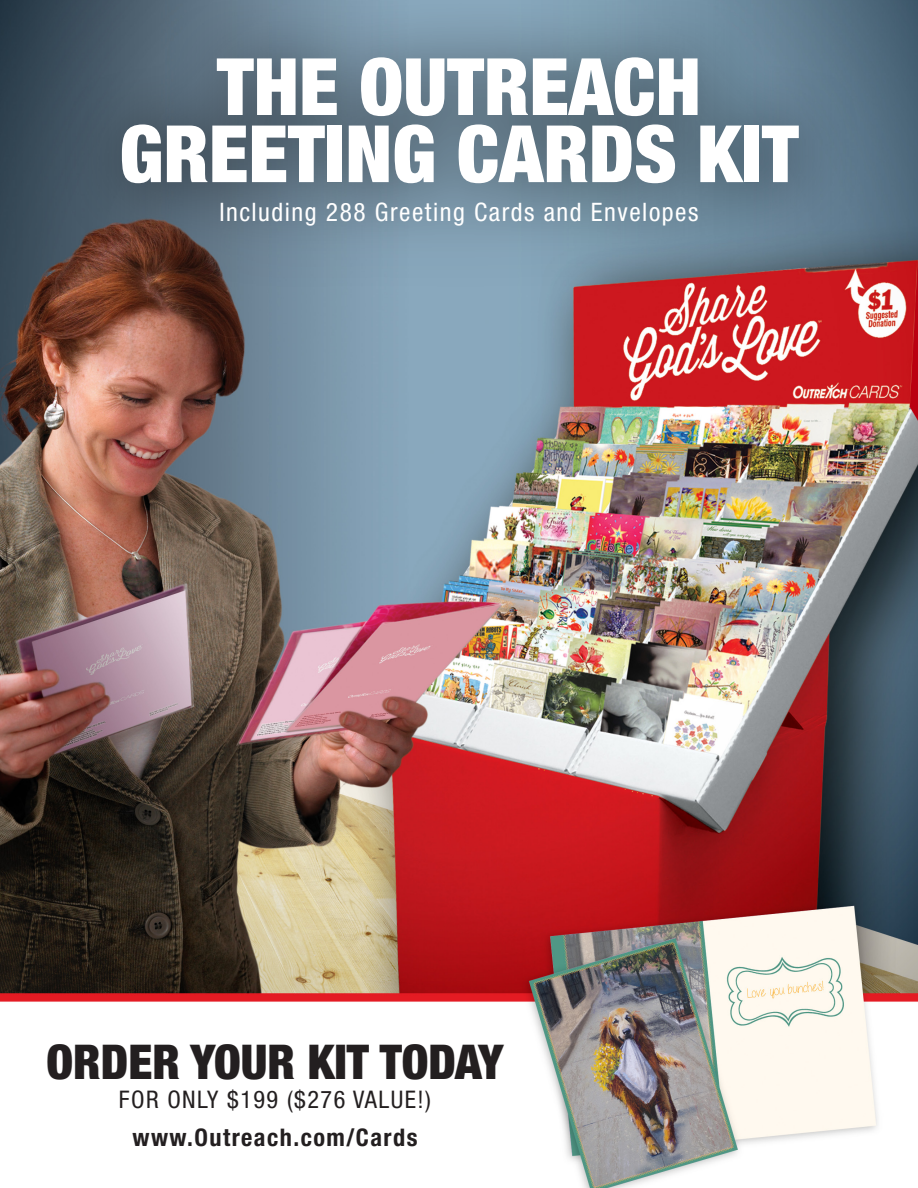
<style>
.page{position:relative;width:918px;height:1188px;background:#fff}
.page>*{position:absolute;margin:0;border:0;box-sizing:border-box;transform-origin:0 0}
.Headline{font:900 condensed 79.2px "Helvetica Neue LT Std";color:#fff}
.Headline-2{font:900 condensed 48px "Helvetica Neue LT Std";color:#231f20}
.Headline-3{font:condensed 25.5px "Helvetica Neue LT Std";letter-spacing:.06em;color:#fff}
.Headline-4{font:condensed 24.3px "Helvetica Neue LT Std";letter-spacing:.06em;color:#231f20}
.Headline-5{font:700 condensed 24.3px "Helvetica Neue LT Std";letter-spacing:.06em;color:#231f20}
</style>
<div class="page">
<img style="left:0;top:0;width:918px;height:1188px">
<div style="left:61px;top:0;width:804px;height:293px;background:#000;opacity:.59"></div>
<p class="Headline" style="left:217px;top:38px;width:486px">THE OUTREACH</p>
<p class="Headline" style="left:119px;top:105px;width:681px">GREETING CARDS KIT</p>
<p class="Headline-3" style="left:220px;top:197px;width:480px">Including 288 Greeting Cards and Envelopes</p>
<p class="Headline-2" style="left:47px;top:1032px;width:458px">ORDER YOUR KIT TODAY</p>
<p class="Headline-4" style="left:119px;top:1085px;width:314px">FOR ONLY $199 ($276 VALUE!)</p>
<p class="Headline-5" style="left:132px;top:1123px;width:287px">www.Outreach.com/Cards</p>
</div>
